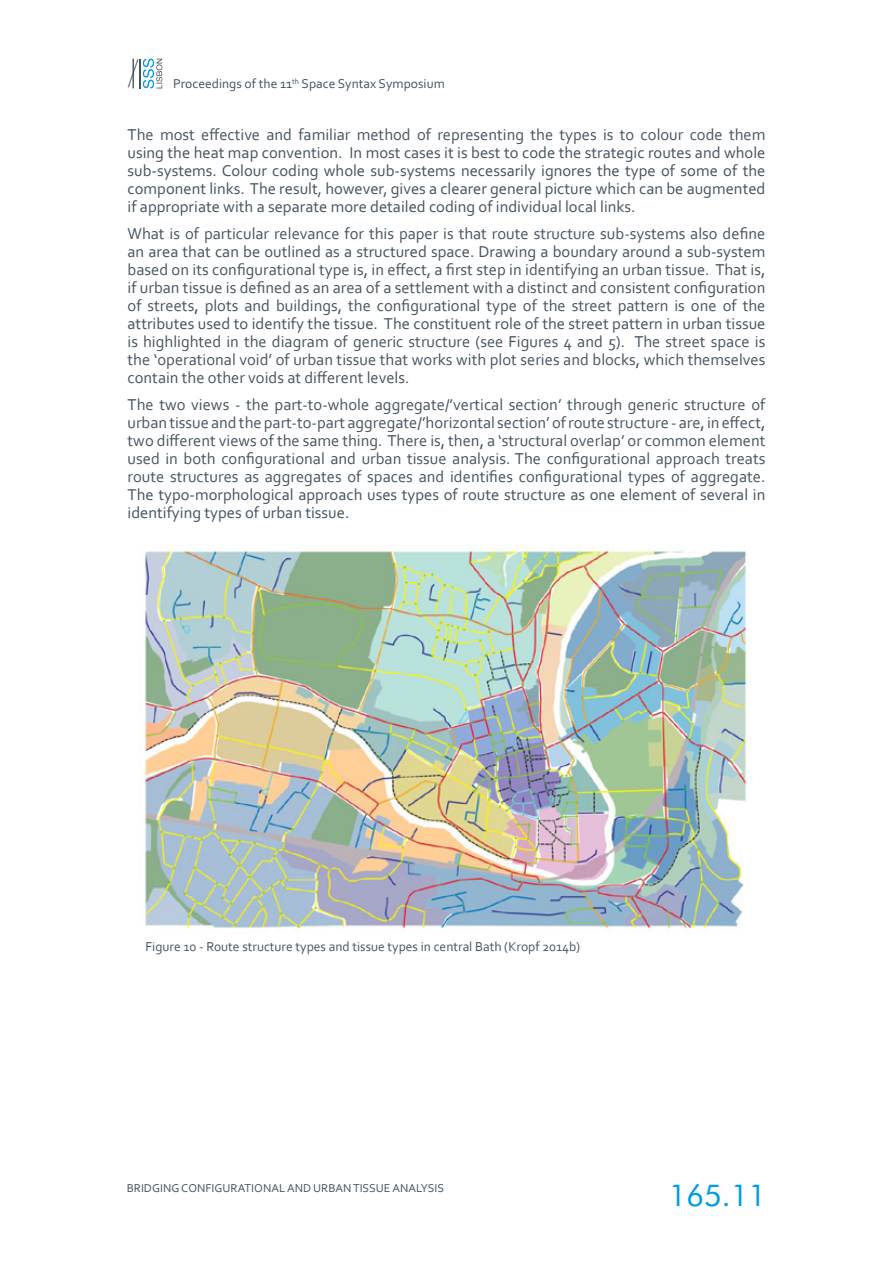
<style>
.page{position:relative;width:893px;height:1263px;background:#fff}
.page>*{position:absolute;margin:0;border:0;box-sizing:border-box;transform-origin:0 0}
.t1{font:30px "Futura BT";color:#009de0}
.t2{font:16.5px/18px "Corbel";color:#46555f;text-align:justify}
.t3{font:16.5px/18px "Corbel 2";color:#46555f;text-align:justify}
.t4{font:13.5px "Corbel";color:#46555f}
.t5{font:13.5px "Corbel 2";color:#46555f}
.t6{font:12px "Corbel 2";color:#46555f}
</style>
<div class="page">
<svg style="left:128px;top:59px;width:34px;height:29px"></svg>
<img style="left:138px;top:544px;width:613px;height:389px">
<p class="t5" style="left:173px;top:76px;width:273px">Proceedings of the 11<sup>th</sup> Space Syntax Symposium</p>
<p class="t2" style="left:128px;top:125px;width:639px">The most effective and familiar method of representing the types is to colour code them</p>
<p class="t3" style="left:128px;top:143px;width:639px">using the heat map convention. In most cases it is best to code the strategic routes and whole sub-systems. Colour coding whole sub-systems necessarily ignores the type of some of the component links. The result, however, gives a clearer general picture which can be augmented if appropriate with a separate more detailed coding of individual local links.</p>
<p class="t2" style="left:128px;top:224px;width:639px">What is of particular relevance for this paper is that route structure sub-systems also define</p>
<p class="t3" style="left:128px;top:242px;width:639px">an area that can be outlined as a structured space. Drawing a boundary around a sub-system</p>
<p class="t2" style="left:128px;top:260px;width:639px">based on its configurational type is, in effect, a first step in identifying an urban tissue. That is, if urban tissue is defined as an area of a settlement with a distinct and consistent configuration of streets, plots and buildings, the configurational type of the street pattern is one of the</p>
<p class="t3" style="left:128px;top:314px;width:639px">attributes used to identify the tissue. The constituent role of the street pattern in urban tissue</p>
<p class="t2" style="left:128px;top:332px;width:639px">is highlighted in the diagram of generic structure (see Figures 4 and 5). The street space is the ‘operational void’ of urban tissue that works with plot series and blocks, which themselves contain the other voids at different levels.</p>
<p class="t2" style="left:128px;top:395px;width:639px">The two views - the part-to-whole aggregate/’vertical section’ through generic structure of urban tissue and the part-to-part aggregate/’horizontal section’ of route structure - are, in effect, two different views of the same thing. There is, then, a ‘structural overlap’ or common element used in both configurational and urban tissue analysis. The configurational approach treats route structures as aggregates of spaces and identifies configurational types of aggregate.</p>
<p class="t3" style="left:128px;top:485px;width:639px">The typo-morphological approach uses types of route structure as one element of several in identifying types of urban tissue.</p>
<p class="t4" style="left:145px;top:938px;width:436px">Figure 10 - Route structure types and tissue types in central Bath (Kropf 2014b)</p>
<p class="t6" style="left:127px;top:1180px;width:319px">BRIDGING CONFIGURATIONAL AND URBAN TISSUE ANALYSIS</p>
<h1 class="t1" style="left:669px;top:1177px;width:99px">165.11</h1>
</div>
